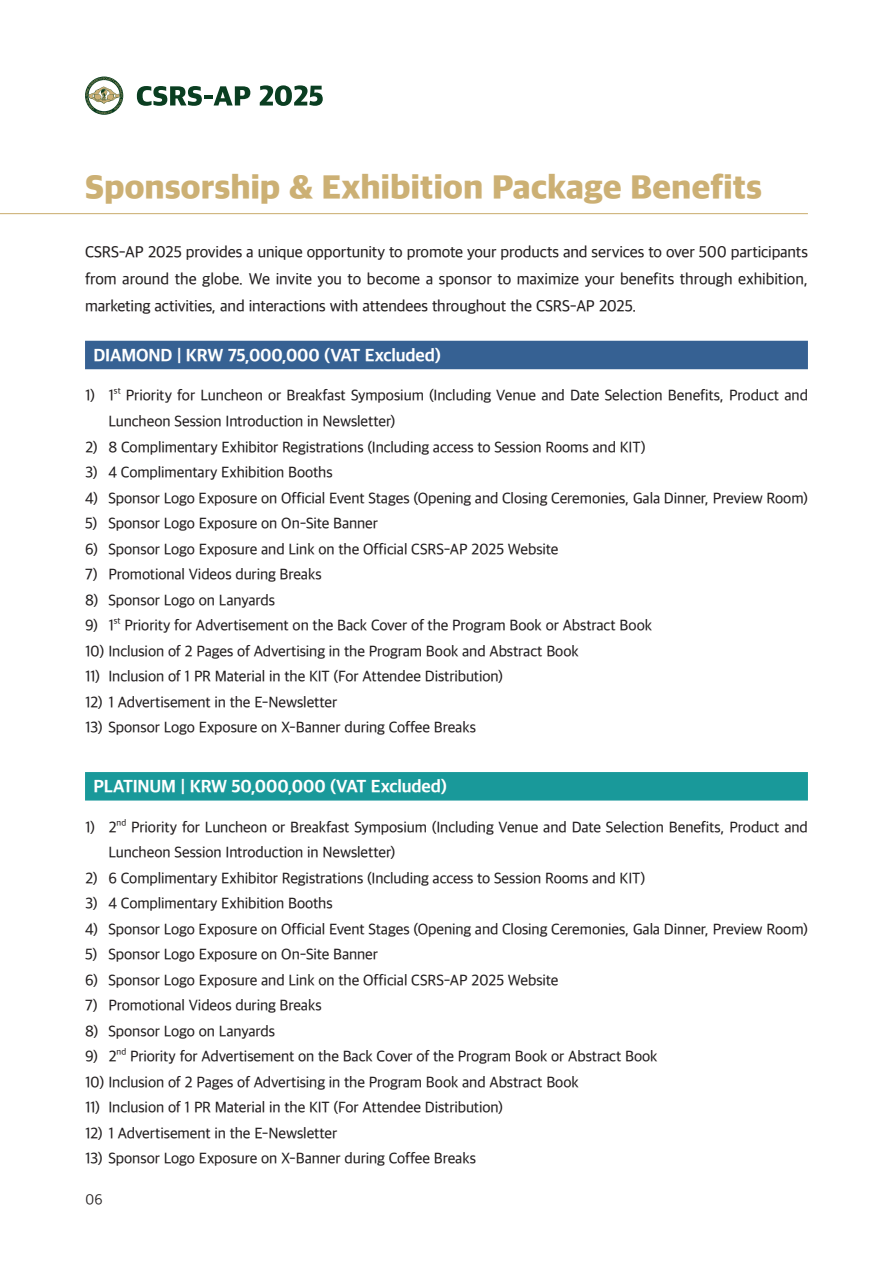
<style>
.page{position:relative;width:893px;height:1263px;background:#fff}
.page>*{position:absolute;margin:0;border:0;box-sizing:border-box;transform-origin:0 0}
.제목1{font:34.5px "Apple SD Gothic Neo H00";letter-spacing:-.005em;color:#ccb074}
.혜택{font:18px "Apple SD Gothic Neo EB00";letter-spacing:-.015em;color:#fff}
.본문{font:16.5px/27px "Apple SD Gothic Neo M00";letter-spacing:-.01em;color:#231f20;text-align:justify}
.본문작{font:15.75px/25.5px "Apple SD Gothic Neo M00";letter-spacing:-.005em;color:#231f20}
.t1{font:15px "Apple SD Gothic Neo L00";color:#231f20}
.본문작-2{font:9.15px "Apple SD Gothic Neo M00";letter-spacing:.015em;color:#231f20}
</style>
<div class="page">
<svg style="left:85px;top:77px;width:38px;height:38px"></svg>
<svg style="left:137px;top:86px;width:113px;height:20px"></svg>
<svg style="left:260px;top:85px;width:63px;height:21px"></svg>
<hr style="left:0;top:213px;width:808px;height:1px;background:#ccb074">
<div style="left:85px;top:341px;width:723px;height:28px;background:#366193"></div>
<div style="left:85px;top:772px;width:723px;height:28px;background:#19999a"></div>
<p class="제목1" style="left:85px;top:162px;width:679px">Sponsorship &amp; Exhibition Package Benefits</p>
<p class="본문" style="left:85px;top:238px;width:724px">CSRS-AP 2025 provides a unique opportunity to promote your products and services to over 500 participants from around the globe. We invite you to become a sponsor to maximize your benefits through exhibition, marketing activities, and interactions with attendees throughout the CSRS-AP 2025.</p>
<p class="혜택" style="left:94px;top:342px;width:349px">DIAMOND | KRW 75,000,000 (VAT Excluded)</p>
<p class="본문작" style="left:85px;top:382px;width:31px">1) 1</p>
<p class="본문작-2" style="left:114px;top:385px;width:8px">st</p>
<p class="본문작" style="left:108px;top:382px;width:701px;text-indent:18px">Priority for Luncheon or Breakfast Symposium (Including Venue and Date Selection Benefits, Product and<br>Luncheon Session Introduction in Newsletter)</p>
<p class="본문작" style="left:85px;top:433px;width:562px">2) 8 Complimentary Exhibitor Registrations (Including access to Session Rooms and KIT)</p>
<p class="본문작" style="left:85px;top:458px;width:249px">3) 4 Complimentary Exhibition Booths</p>
<p class="본문작" style="left:85px;top:484px;width:724px">4) Sponsor Logo Exposure on Official Event Stages (Opening and Closing Ceremonies, Gala Dinner, Preview Room)</p>
<p class="본문작" style="left:85px;top:509px;width:295px">5) Sponsor Logo Exposure on On-Site Banner</p>
<p class="본문작" style="left:85px;top:535px;width:475px">6) Sponsor Logo Exposure and Link on the Official CSRS-AP 2025 Website</p>
<p class="본문작" style="left:85px;top:560px;width:238px">7) Promotional Videos during Breaks</p>
<p class="본문작" style="left:85px;top:586px;width:192px">8) Sponsor Logo on Lanyards</p>
<p class="본문작" style="left:85px;top:611px;width:31px">9) 1</p>
<p class="본문작-2" style="left:114px;top:614px;width:8px">st</p>
<p class="본문작" style="left:125px;top:611px;width:529px">Priority for Advertisement on the Back Cover of the Program Book or Abstract Book</p>
<p class="본문작" style="left:85px;top:637px;width:495px">10) Inclusion of 2 Pages of Advertising in the Program Book and Abstract Book</p>
<p class="본문작" style="left:85px;top:662px;width:419px">11) Inclusion of 1 PR Material in the KIT (For Attendee Distribution)</p>
<p class="본문작" style="left:85px;top:688px;width:254px">12) 1 Advertisement in the E-Newsletter</p>
<p class="본문작" style="left:85px;top:713px;width:392px">13) Sponsor Logo Exposure on X-Banner during Coffee Breaks</p>
<p class="혜택" style="left:94px;top:774px;width:355px">PLATINUM | KRW 50,000,000 (VAT Excluded)</p>
<p class="본문작" style="left:85px;top:813px;width:33px">1) 2</p>
<p class="본문작-2" style="left:116px;top:816px;width:11px">nd</p>
<p class="본문작" style="left:108px;top:813px;width:701px;text-indent:23px">Priority for Luncheon or Breakfast Symposium (Including Venue and Date Selection Benefits, Product and<br>Luncheon Session Introduction in Newsletter)</p>
<p class="본문작" style="left:85px;top:864px;width:562px">2) 6 Complimentary Exhibitor Registrations (Including access to Session Rooms and KIT)</p>
<p class="본문작" style="left:85px;top:890px;width:249px">3) 4 Complimentary Exhibition Booths</p>
<p class="본문작" style="left:85px;top:915px;width:724px">4) Sponsor Logo Exposure on Official Event Stages (Opening and Closing Ceremonies, Gala Dinner, Preview Room)</p>
<p class="본문작" style="left:85px;top:941px;width:295px">5) Sponsor Logo Exposure on On-Site Banner</p>
<p class="본문작" style="left:85px;top:966px;width:475px">6) Sponsor Logo Exposure and Link on the Official CSRS-AP 2025 Website</p>
<p class="본문작" style="left:85px;top:992px;width:238px">7) Promotional Videos during Breaks</p>
<p class="본문작" style="left:85px;top:1017px;width:192px">8) Sponsor Logo on Lanyards</p>
<p class="본문작" style="left:85px;top:1043px;width:33px">9) 2</p>
<p class="본문작-2" style="left:116px;top:1045px;width:11px">nd</p>
<p class="본문작" style="left:130px;top:1043px;width:529px">Priority for Advertisement on the Back Cover of the Program Book or Abstract Book</p>
<p class="본문작" style="left:85px;top:1068px;width:495px">10) Inclusion of 2 Pages of Advertising in the Program Book and Abstract Book</p>
<p class="본문작" style="left:85px;top:1094px;width:419px">11) Inclusion of 1 PR Material in the KIT (For Attendee Distribution)</p>
<p class="본문작" style="left:85px;top:1119px;width:254px">12) 1 Advertisement in the E-Newsletter</p>
<p class="본문작" style="left:85px;top:1145px;width:392px">13) Sponsor Logo Exposure on X-Banner during Coffee Breaks</p>
<p class="t1" style="left:85px;top:1189px;width:19px">06</p>
</div>
